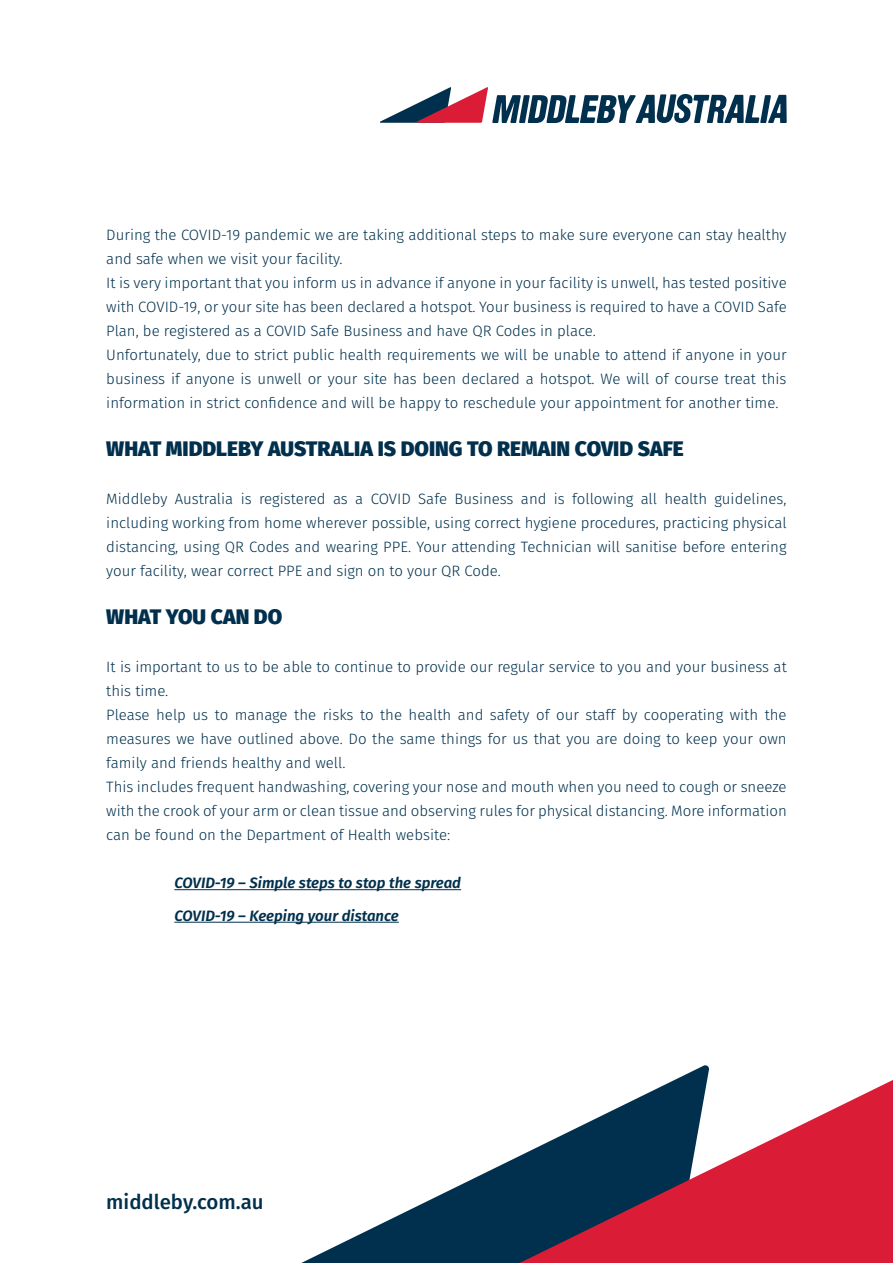
<style>
.page{position:relative;width:893px;height:1263px;background:#fff}
.page>*{position:absolute;margin:0;border:0;box-sizing:border-box;transform-origin:0 0}
.t1{font:800 21px "Fira Sans";color:#00304d}
.t2{font:500 20.4px "Fira Sans";color:#00304d}
.t3{font:300 15px/24px "Fira Sans";color:#00304d}
.t4{font:italic 600 15px/32.5px "Fira Sans";color:#00304d}
</style>
<div class="page">
<svg style="left:380px;top:87px;width:407px;height:36px"></svg>
<svg style="left:301px;top:1163px;width:204px;height:100px"></svg>
<svg style="left:505px;top:1065px;width:388px;height:198px"></svg>
<hr style="left:174px;top:889px;width:287px;height:1px;background:#00304d">
<hr style="left:174px;top:922px;width:225px;height:1px;background:#00304d">
<p class="t3" style="left:106px;top:223px;width:682px">During the COVID-19 pandemic we are taking additional steps to make sure everyone can stay healthy and safe when we visit your facility.<br>It is very important that you inform us in advance if anyone in your facility is unwell, has tested positive with COVID-19, or your site has been declared a hotspot. Your business is required to have a COVID Safe Plan, be registered as a COVID Safe Business and have QR Codes in place.<br>Unfortunately, due to strict public health requirements we will be unable to attend if anyone in your business if anyone is unwell or your site has been declared a hotspot. We will of course treat this information in strict confidence and will be happy to reschedule your appointment for another time.</p>
<h1 class="t1" style="left:106px;top:430px;width:579px">WHAT MIDDLEBY AUSTRALIA IS DOING TO REMAIN COVID SAFE</h1>
<p class="t3" style="left:106px;top:487px;width:682px;text-align:justify">Middleby Australia is registered as a COVID Safe Business and is following all health guidelines, including working from home wherever possible, using correct hygiene procedures, practicing physical distancing, using QR Codes and wearing PPE. Your attending Technician will sanitise before entering your facility, wear correct PPE and sign on to your QR Code.</p>
<h1 class="t1" style="left:106px;top:598px;width:177px">WHAT YOU CAN DO</h1>
<p class="t3" style="left:106px;top:655px;width:682px">It is important to us to be able to continue to provide our regular service to you and your business at this time.<br>Please help us to manage the risks to the health and safety of our staff by cooperating with the measures we have outlined above. Do the same things for us that you are doing to keep your own family and friends healthy and well.<br>This includes frequent handwashing, covering your nose and mouth when you need to cough or sneeze with the crook of your arm or clean tissue and observing rules for physical distancing. More information can be found on the Department of Health website:</p>
<p class="t4" style="left:174px;top:866px;width:288px">COVID-19 – Simple steps to stop the spread<br>COVID-19 – Keeping your distance</p>
<h2 class="t2" style="left:106px;top:1185px;width:159px">middleby.com.au</h2>
</div>
